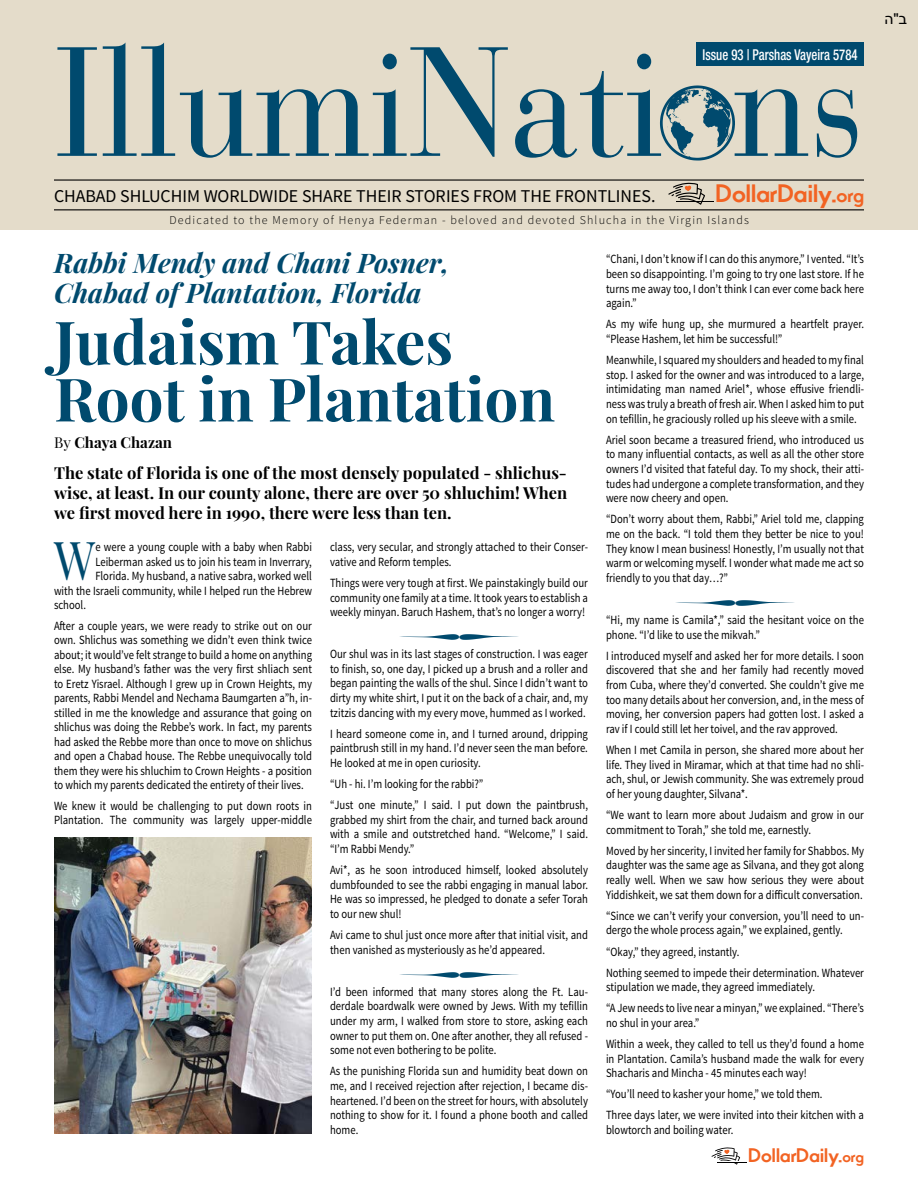
<style>
.page{position:relative;width:918px;height:1188px;background:#fff}
.page>*{position:absolute;margin:0;border:0;box-sizing:border-box;transform-origin:0 0}
.t1{font:154.2px "Bauer Bodoni Std";color:#004a6e;scale:.9 1}
.t2{font:700 60px/57px "Playfair Display";color:#004a6e}
.t3{font:53.4px "Playfair Display";color:#004a6e;scale:.85 1}
.t4{font:italic 700 27px/30px "Playfair Display";color:#004a6e}
.t5{font:700 24px "Movement";letter-spacing:-.005em;color:#f26323}
.t6{font:700 18.6px "Movement";letter-spacing:-.005em;color:#f26323}
.t7{font:18px "Source Sans Pro";color:#000}
.Intro{font:700 16.5px/19.8px "Playfair Display";color:#000;text-align:justify}
.t8{font:500 condensed 15px "Helvetica Neue LT Std";color:#fff;scale:.85 1}
.t9{font:700 15px "Playfair Display";color:#000}
.t10{font:15px "Arial";color:#000}
.t11{font:12.6px/14.7px "Source Sans Pro";color:#000;text-align:justify;scale:.85 1}
.t12{font:300 12px "Source Sans Pro";letter-spacing:.1em;color:#000}
.s1{color:#e4dcca}
.s2{font-size:19.05px}
.s3{font-weight:400}
.s4{font-size:14.85px}
</style>
<div class="page">
<div style="left:0;top:0;width:918px;height:230px;background:#e4dcca"></div>
<hr style="left:54px;top:179px;width:810px;height:2px;background:#000">
<hr style="left:54px;top:209px;width:810px;height:1px;background:#000">
<div style="left:696px;top:43px;width:168px;height:23px;background:#004a6e"></div>
<svg style="left:668px;top:183px;width:37px;height:22px"></svg>
<hr style="left:676px;top:201px;width:37px;height:1px;background:#000">
<svg style="left:712px;top:1147px;width:28px;height:18px"></svg>
<hr style="left:717px;top:1161px;width:30px;height:1px;background:#fff">
<hr style="left:717px;top:1162px;width:30px;height:1px;background:#000">
<svg style="left:660px;top:85px;width:75px;height:76px"></svg>
<img style="left:54px;top:838px;width:258px;height:296px">
<p class="t1" style="left:54px;top:11px;width:902px">IllumiNati<span class="s1">o</span>ns</p>
<p class="t7" style="left:54px;top:185px;width:603px">CHABAD SHLUCHIM WORLDWIDE SHARE THEIR STORIES FROM THE FRONTLINES.</p>
<p class="t8" style="left:703px;top:45px;width:184px">Issue 93 | Parshas Vayeira 5784</p>
<p class="t5" style="left:716px;top:178px;width:150px">DollarDaily.<span class="s2">org</span></p>
<p class="t12" style="left:169px;top:213px;width:581px">Dedicated to the Memory of Henya Federman - beloved and devoted Shlucha in the Virgin Islands</p>
<p class="t4" style="left:54px;top:247px;width:396px">Rabbi Mendy and Chani Posner,<br>Chabad of Plantation, Florida</p>
<p class="t2" style="left:54px;top:313px;width:503px">Judaism Takes<br>Root in Plantation</p>
<p class="t9" style="left:54px;top:433px;width:119px"><span class="s3">By</span> Chaya Chazan</p>
<p class="Intro" style="left:54px;top:463px;width:515px">The state of Florida is one of the most densely populated - shlichus&shy;wise, at least. In our county alone, there are over 50 shluchim! When we first moved here in 1990, there were less than ten.</p>
<p class="t3" style="left:54px;top:527px;width:50px">W</p>
<p class="t11" style="left:95px;top:540px;width:256px">e were a young couple with a baby when Rabbi</p>
<p class="t11" style="left:95px;top:554px;width:256px">Leiberman asked us to join his team in Inverrary,</p>
<p class="t11" style="left:95px;top:569px;width:256px">Florida. My husband, a native sabra, worked well</p>
<p class="t11" style="left:54px;top:583px;width:305px">with the Israeli community, while I helped run the Hebrew</p>
<p class="t11" style="left:54px;top:598px;width:39px">school.</p>
<p class="t11" style="left:54px;top:619px;width:305px">After a couple years, we were ready to strike out on our own. Shlichus was something we didn’t even think twice about; it would’ve felt strange to build a home on anything else. My husband’s father was the very first shliach sent to Eretz Yisrael. Although I grew up in Crown Heights, my parents, Rabbi Mendel and Nechama Baumgarten a”h, in&shy;stilled in me the knowledge and assurance that going on shlichus was doing the Rebbe’s work. In fact, my parents had asked the Rebbe more than once to move on shlichus and open a Chabad house. The Rebbe unequivocally told them they were his shluchim to Crown Heights - a position to which my parents dedicated the entirety of their lives.</p>
<p class="t11" style="left:54px;top:799px;width:305px">We knew it would be challenging to put down roots in<br>Plantation. The community was largely upper-middle</p>
<p class="t11" style="left:330px;top:540px;width:305px">class, very secular, and strongly attached to their Conser&shy;vative and Reform temples.</p>
<p class="t11" style="left:330px;top:576px;width:305px">Things were very tough at first. We painstakingly build our community one family at a time. It took years to establish a weekly minyan. Baruch Hashem, that’s no longer a worry!</p>
<p class="t11" style="left:330px;top:647px;width:305px">Our shul was in its last stages of construction. I was eager to finish, so, one day, I picked up a brush and a roller and began painting the walls of the shul. Since I didn’t want to</p>
<p class="t11" style="left:330px;top:691px;width:305px">dirty my white shirt, I put it on the back of a chair, and, my tzitzis dancing with my every move, hummed as I worked.</p>
<p class="t11" style="left:330px;top:727px;width:305px">I heard someone come in, and I turned around, dripping paintbrush still in my hand. I’d never seen the man before.<br>He looked at me in open curiosity.</p>
<p class="t11" style="left:330px;top:777px;width:182px">“Uh - hi. I’m looking for the rabbi?”</p>
<p class="t11" style="left:330px;top:798px;width:305px">“Just one minute,” I said. I put down the paintbrush, grabbed my shirt from the chair, and turned back around with a smile and outstretched hand. “Welcome,” I said. “I’m Rabbi Mendy.”</p>
<p class="t11" style="left:330px;top:863px;width:305px">Avi*, as he soon introduced himself, looked absolutely dumbfounded to see the rabbi engaging in manual labor.<br>He was so impressed, he pledged to donate a sefer Torah to our new shul!</p>
<p class="t11" style="left:330px;top:928px;width:305px">Avi came to shul just once more after that initial visit, and then vanished as mysteriously as he’d appeared.</p>
<p class="t11" style="left:330px;top:984px;width:305px">I’d been informed that many stores along the Ft. Lau-</p>
<p class="t11" style="left:330px;top:999px;width:305px">derdale boardwalk were owned by Jews. With my tefillin under my arm, I walked from store to store, asking each owner to put them on. One after another, they all refused - some not even bothering to be polite.</p>
<p class="t11" style="left:330px;top:1064px;width:305px">As the punishing Florida sun and humidity beat down on me, and I received rejection after rejection, I became dis&shy;heartened. I’d been on the street for hours, with absolutely nothing to show for it. I found a phone booth and called home.</p>
<p class="t11" style="left:606px;top:252px;width:305px">“Chani, I don’t know if I can do this anymore,” I vented. “It’s been so disappointing. I’m going to try one last store. If he turns me away too, I don’t think I can ever come back here again.”</p>
<p class="t11" style="left:606px;top:317px;width:305px">As my wife hung up, she murmured a heartfelt prayer. “Please Hashem, let him be successful!”</p>
<p class="t11" style="left:606px;top:353px;width:305px">Meanwhile, I squared my shoulders and headed to my final stop. I asked for the owner and was introduced to a large, intimidating man named Ariel*, whose effusive friendli&shy;ness was truly a breath of fresh air. When I asked him to put on tefillin, he graciously rolled up his sleeve with a smile.</p>
<p class="t11" style="left:606px;top:432px;width:305px">Ariel soon became a treasured friend, who introduced us to many influential contacts, as well as all the other store owners I’d visited that fateful day. To my shock, their atti&shy;tudes had undergone a complete transformation, and they were now cheery and open.</p>
<p class="t11" style="left:606px;top:512px;width:305px">“Don’t worry about them, Rabbi,” Ariel told me, clapping me on the back. “I told them they better be nice to you!<br>They know I mean business! Honestly, I’m usually not that warm or welcoming myself. I wonder what made me act so friendly to you that day…?”</p>
<p class="t11" style="left:606px;top:613px;width:305px">“Hi, my name is Camila*,” said the hesitant voice on the phone. “I’d like to use the mikvah.”</p>
<p class="t11" style="left:606px;top:648px;width:305px">I introduced myself and asked her for more details. I soon</p>
<p class="t11" style="left:606px;top:663px;width:305px">discovered that she and her family had recently moved from Cuba, where they’d converted. She couldn’t give me too many details about her conversion, and, in the mess of moving, her conversion papers had gotten lost. I asked a rav if I could still let her toivel, and the rav approved.</p>
<p class="t11" style="left:606px;top:743px;width:305px">When I met Camila in person, she shared more about her life. They lived in Miramar, which at that time had no shli&shy;ach, shul, or Jewish community. She was extremely proud of her young daughter, Silvana*.</p>
<p class="t11" style="left:606px;top:808px;width:305px">“We want to learn more about Judaism and grow in our commitment to Torah,” she told me, earnestly.</p>
<p class="t11" style="left:606px;top:843px;width:305px">Moved by her sincerity, I invited her family for Shabbos. My daughter was the same age as Silvana, and they got along really well. When we saw how serious they were about Yiddishkeit, we sat them down for a difficult conversation.</p>
<p class="t11" style="left:606px;top:908px;width:305px">“Since we can’t verify your conversion, you’ll need to un&shy;dergo the whole process again,” we explained, gently.</p>
<p class="t11" style="left:606px;top:944px;width:159px">“Okay,” they agreed, instantly.</p>
<p class="t11" style="left:606px;top:965px;width:305px">Nothing seemed to impede their determination. Whatever stipulation we made, they agreed immediately.</p>
<p class="t11" style="left:606px;top:1001px;width:305px">“A Jew needs to live near a minyan,” we explained. “There’s no shul in your area.”</p>
<p class="t11" style="left:606px;top:1037px;width:305px">Within a week, they called to tell us they’d found a home in Plantation. Camila’s husband made the walk for every Shacharis and Mincha - 45 minutes each way!</p>
<p class="t11" style="left:606px;top:1087px;width:256px">“You’ll need to kasher your home,” we told them.</p>
<p class="t11" style="left:606px;top:1108px;width:305px">Three days later, we were invited into their kitchen with a blowtorch and boiling water.</p>
<p class="t6" style="left:749px;top:1144px;width:117px">DollarDaily.<span class="s4">org</span></p>
<p class="t10" style="left:884px;top:9px;width:24px">ה ב"</p>
</div>
